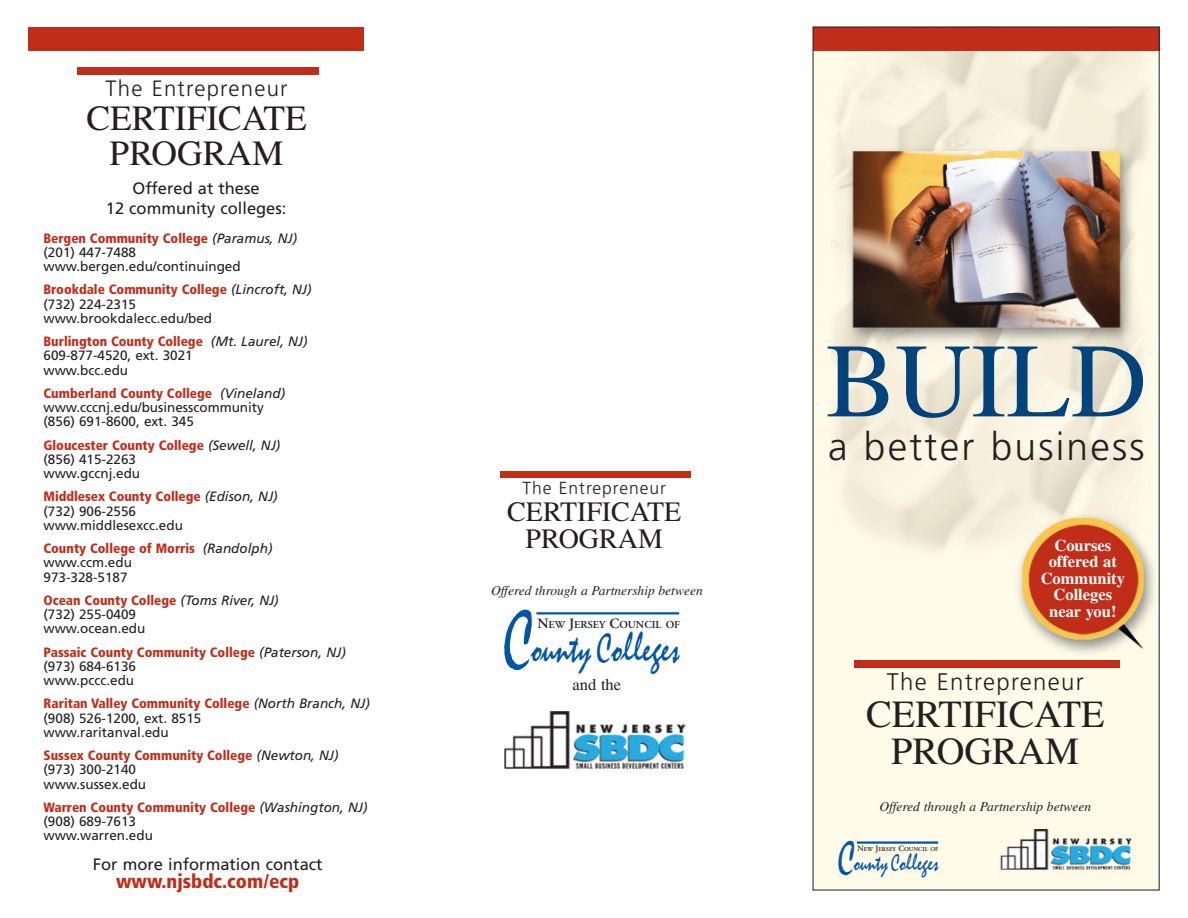
<style>
.page{position:relative;width:1188px;height:918px;background:#fff}
.page>*{position:absolute;margin:0;border:0;box-sizing:border-box;transform-origin:0 0}
.t1{font:105.45px "Times";color:#00447b}
.t2{font:40.5px "Mistral";color:#0155a5;scale:.72 1}
.t3{font:300 39px "Frutiger";letter-spacing:.055em;color:#231f20}
.t4{font:38.4px/37.2px "Times";color:#231f20;text-align:center}
.t5{font:35.4px/34.3px "Times";color:#231f20;text-align:center}
.t6{font:28.05px/27.2px "Times";color:#231f20;text-align:center}
.t7{font:300 24px "Frutiger";letter-spacing:.055em;color:#231f20}
.t8{font:23.1px "Mistral";color:#0155a5;scale:.72 1}
.t9{font:300 22.2px "Frutiger";letter-spacing:.055em;color:#231f20}
.t10{font:900 condensed 19.5px "Frutiger";color:#c02d19}
.t11{font:300 17.55px "Frutiger";letter-spacing:.055em;color:#231f20}
.t12{font:16.5px/19.8px "Frutiger";color:#231f20;text-align:center}
.t13{font:700 16.5px/16.5px "Times";color:#fff;text-align:center}
.t14{font:16.5px "Times";color:#231f20}
.t15{font:13.5px/14.2px "Frutiger";color:#231f20}
.t16{font:900 condensed 13.5px/14.2px "Frutiger";color:#c02d19}
.t17{font:italic 13.5px "Times";color:#231f20}
.t18{font:600 10.65px "Adobe Garamond";color:#231f20}
.t19{font:600 6px "Adobe Garamond";color:#231f20}
.s1{font-weight:900;font-stretch:condensed;color:#c02d19}
.s2{font-style:italic}
.s3{font-weight:400;font-style:italic;font-stretch:normal;color:#231f20}
.s4{font-weight:400;font-stretch:normal;color:#231f20}
.s5{font-size:82.2px}
.s6{font-size:14.25px}
.s7{font-size:46.8px}
.s8{font-size:8.1px}
</style>
<div class="page">
<img style="left:812px;top:27px;width:347px;height:864px">
<div style="left:813px;top:27px;width:346px;height:23px;background:#c02d19"></div>
<div style="left:854px;top:660px;width:266px;height:8px;background:#c02d19"></div>
<div style="left:28px;top:27px;width:336px;height:23px;background:#c02d19"></div>
<div style="left:77px;top:68px;width:242px;height:7px;background:#c02d19"></div>
<div style="left:500px;top:471px;width:191px;height:7px;background:#c02d19"></div>
<hr style="left:536px;top:612px;width:143px;height:2px;background:#0155a5">
<img style="left:504px;top:711px;width:182px;height:58px">
<hr style="left:857px;top:841px;width:81px;height:3px;background:#0155a5">
<h3 class="t9" style="left:106px;top:79px;width:184px">The Entrepreneur</h3>
<h3 class="t5" style="left:86px;top:105px;width:222px">CERTIFICATE<br>PROGRAM</h3>
<p class="t12" style="left:106px;top:180px;width:182px">Offered at these<br>12 community colleges:</p>
<p class="t15" style="left:43px;top:232px;width:255px"><span class="s1">Bergen Community College</span> <span class="s2">(Paramus, NJ) </span>(201) 447-7488 www.bergen.edu/continuinged</p>
<p class="t15" style="left:43px;top:284px;width:270px"><span class="s1">Brookdale Community College</span> <span class="s2">(Lincroft, NJ) </span>(732) 224-2315<br>www.brookdalecc.edu/bed</p>
<p class="t15" style="left:43px;top:335px;width:266px"><span class="s1">Burlington County College</span> <span class="s2">(Mt. Laurel, NJ)<br></span>609-877-4520, ext. 3021<br>www.bcc.edu</p>
<p class="t15" style="left:43px;top:387px;width:243px"><span class="s1">Cumberland County College</span> <span class="s2">(Vineland) </span>www.cccnj.edu/businesscommunity (856) 691-8600, ext. 345</p>
<p class="t15" style="left:43px;top:439px;width:238px"><span class="s1">Gloucester County College</span> <span class="s2">(Sewell, NJ) </span>(856) 415-2263<br>www.gccnj.edu</p>
<p class="t15" style="left:43px;top:491px;width:236px"><span class="s1">Middlesex County College</span> <span class="s2">(Edison, NJ) </span>(732) 906-2556 www.middlesexcc.edu</p>
<p class="t15" style="left:43px;top:542px;width:230px"><span class="s1">County College of Morris</span> <span class="s2">(Randolph) </span>www.ccm.edu<br>973-328-5187</p>
<p class="t15" style="left:43px;top:594px;width:237px"><span class="s1">Ocean County College</span> <span class="s2">(Toms River, NJ) </span>(732) 255-0409<br>www.ocean.edu</p>
<p class="t16" style="left:43px;top:646px;width:304px">Passaic County Community College <span class="s3">(Paterson, NJ) </span><span class="s4">(973) 684-6136<br>www.pccc.edu</span></p>
<p class="t15" style="left:43px;top:698px;width:328px"><span class="s1">Raritan Valley Community College</span> <span class="s2">(North Branch, NJ) </span>(908) 526-1200, ext. 8515<br>www.raritanval.edu</p>
<p class="t16" style="left:43px;top:749px;width:297px">Sussex County Community College <span class="s3">(Newton, NJ) </span><span class="s4">(973) 300-2140<br>www.sussex.edu</span></p>
<p class="t16" style="left:43px;top:801px;width:326px">Warren County Community College <span class="s3">(Washington, NJ) </span><span class="s4">(908) 689-7613<br>www.warren.edu</span></p>
<p class="t12" style="left:93px;top:856px;width:231px">For more information contact</p>
<h3 class="t10" style="left:116px;top:874px;width:185px">www.njsbdc.com/ecp</h3>
<p class="t11" style="left:522px;top:481px;width:145px">The Entrepreneur</p>
<h3 class="t6" style="left:507px;top:501px;width:175px">CERTIFICATE<br>PROGRAM</h3>
<p class="t17" style="left:491px;top:586px;width:213px">Offered through a Partnership between</p>
<h2 class="t2" style="left:504px;top:633px;width:246px"><span class="s5">C</span>ounty Colleges</h2>
<p class="t18" style="left:537px;top:621px;width:144px"><span class="s6">N</span>EW <span class="s6">J</span>ERSEY <span class="s6">C</span>OUNCIL OF</p>
<p class="t14" style="left:573px;top:679px;width:50px">and the</p>
<h1 class="t1" style="left:826px;top:343px;width:323px">BUILD</h1>
<h3 class="t3" style="left:828px;top:431px;width:318px">a better business</h3>
<p class="t13" style="left:1041px;top:538px;width:86px">Courses offered at<br>Community<br>Colleges near you!</p>
<h3 class="t7" style="left:887px;top:672px;width:198px">The Entrepreneur</h3>
<h3 class="t4" style="left:866px;top:699px;width:240px">CERTIFICATE<br>PROGRAM</h3>
<p class="t17" style="left:879px;top:801px;width:213px">Offered through a Partnership between</p>
<h3 class="t8" style="left:838px;top:854px;width:141px"><span class="s7">C</span>ounty Colleges</h3>
<p class="t19" style="left:857px;top:847px;width:83px"><span class="s8">N</span>EW <span class="s8">J</span>ERSEY <span class="s8">C</span>OUNCIL OF</p>
</div>
